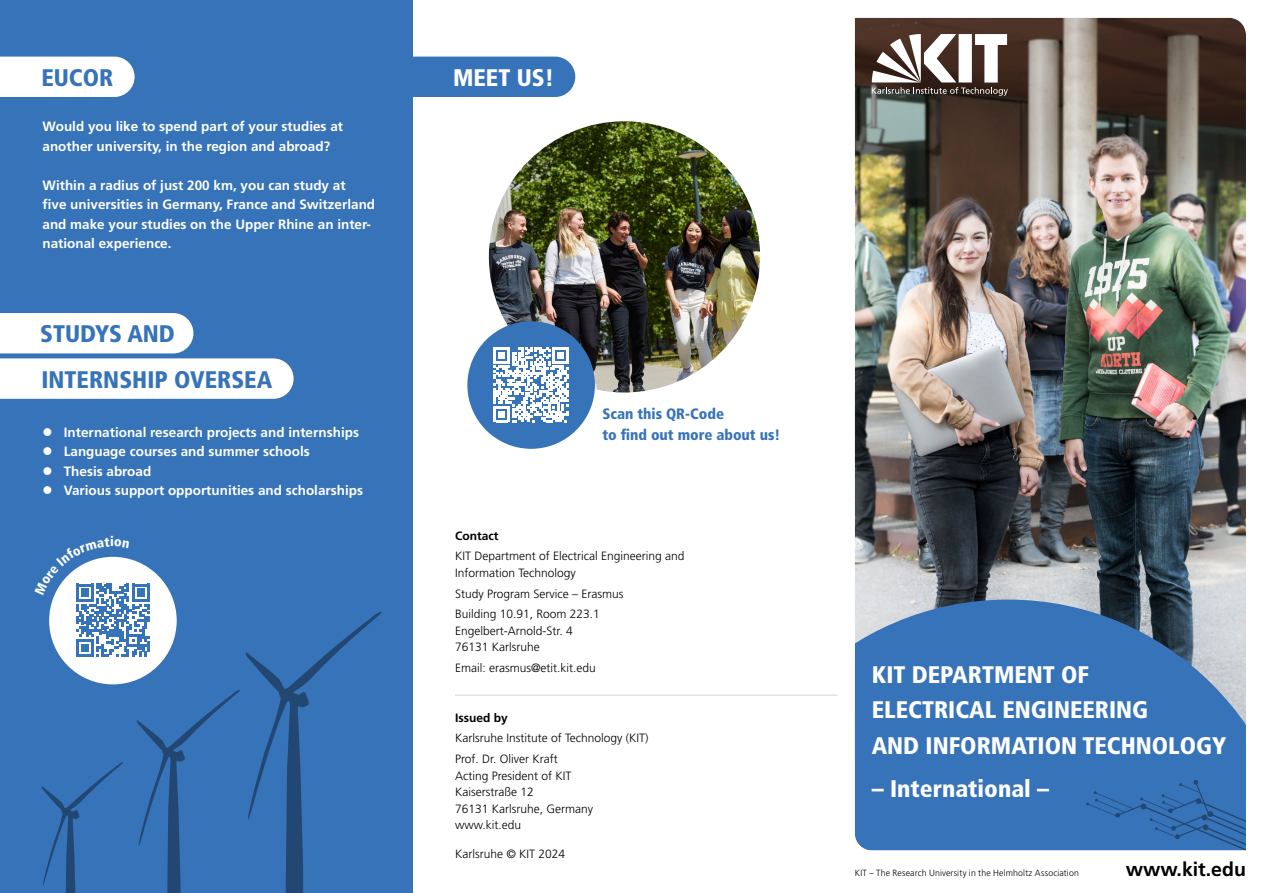
<style>
.page{position:relative;width:1263px;height:893px;background:#fff}
.page>*{position:absolute;margin:0;border:0;box-sizing:border-box;transform-origin:0 0}
.Überschrift_Standard{font:900 condensed 24px "Frutiger LT Std";color:#fff}
.Überschrift_Standard-2{font:900 condensed 24px "Frutiger LT Std";color:#3773b9}
.Überschrift_weiß{font:900 condensed 24px "Frutiger LT Std";color:#3773b9}
.Überschrift_weiß-2{font:900 condensed 24px "Frutiger LT Std";color:#fff}
.Titel__Aufzählung{font:900 condensed 24px "Frutiger LT Std";color:#3773b9}
.t1{font:700 19.5px "Frutiger LT Std";color:#000}
.Fließtext{font:900 condensed 15px/21px "Frutiger LT Std";color:#3773b9}
.Fließtext-2{font:700 13.5px/19.5px "Frutiger LT Std";color:#fff}
.Fließtext-3{font:900 condensed 13.5px "Frutiger LT Std";color:#fff}
.t2{font:300 12px/16.5px "Frutiger LT Std";color:#000}
.t3{font:700 12px "Frutiger LT Std";color:#000}
.t4{font:300 9px "Frutiger LT Std";letter-spacing:.02em;color:#000}
</style>
<div class="page">
<div style="left:0;top:0;width:412px;height:893px;background:#3773b9"></div>
<hr style="left:455px;top:694px;width:383px;height:2px;background:#e3e3e3">
<svg style="left:137px;top:690px;width:103px;height:203px"></svg>
<svg style="left:41px;top:762px;width:82px;height:131px"></svg>
<svg style="left:246px;top:612px;width:136px;height:281px"></svg>
<div style="left:0;top:57px;width:135px;height:40px;background:#fff"></div>
<div style="left:412px;top:57px;width:163px;height:40px;background:#3773b9"></div>
<div style="left:49px;top:557px;width:128px;height:127px;background:#fff;border-radius:50%"></div>
<svg style="left:0;top:313px;width:294px;height:86px"></svg>
<img style="left:489px;top:121px;width:271px;height:271px;border-radius:136px">
<div style="left:467px;top:321px;width:128px;height:128px;background:#3773b9;border-radius:50%"></div>
<svg style="left:494px;top:347px;width:75px;height:75px"></svg>
<img style="left:854px;top:17px;width:392px;height:834px">
<svg style="left:49px;top:556px;width:100px;height:101px"></svg>
<p class="Titel__Aufzählung" style="left:41px;top:63px;width:73px">EUCOR</p>
<p class="Fließtext-2" style="left:43px;top:117px;width:302px">Would you like to spend part of your studies at another university, in the region and abroad?</p>
<p class="Fließtext-2" style="left:43px;top:176px;width:334px">Within a radius of just 200 km, you can study at<br>five universities in Germany, France and Switzerland and make your studies on the Upper Rhine an inter&shy;national experience.</p>
<p class="Überschrift_weiß" style="left:40px;top:319px;width:136px">STUDYS AND</p>
<p class="Überschrift_Standard-2" style="left:42px;top:365px;width:232px">INTERNSHIP OVERSEA</p>
<p class="Fließtext-2" style="left:64px;top:422px;width:297px">International research projects and internships</p>
<p class="Fließtext-2" style="left:64px;top:442px;width:247px">Language courses and summer schools</p>
<p class="Fließtext-2" style="left:64px;top:461px;width:89px">Thesis abroad</p>
<p class="Fließtext-2" style="left:64px;top:481px;width:301px">Various support opportunities and scholarships</p>
<p class="Fließtext-3" style="left:110px;top:534px;width:5px">i</p>
<p class="Überschrift_weiß-2" style="left:453px;top:63px;width:102px">MEET US!</p>
<p class="Fließtext" style="left:602px;top:403px;width:179px">Scan this QR-Code<br>to find out more about us!</p>
<p class="t3" style="left:455px;top:528px;width:45px">Contact</p>
<p class="t2" style="left:455px;top:548px;width:231px">KIT Department of Electrical Engineering and<br>Information Technology</p>
<p class="t2" style="left:455px;top:585px;width:170px">Study Program Service – Erasmus</p>
<p class="t2" style="left:455px;top:606px;width:146px">Building 10.91, Room 223.1<br>Engelbert-Arnold-Str. 4<br>76131 Karlsruhe</p>
<p class="t2" style="left:455px;top:660px;width:142px">Email: erasmus@etit.kit.edu</p>
<p class="t3" style="left:455px;top:710px;width:54px">Issued by</p>
<p class="t2" style="left:455px;top:730px;width:195px">Karlsruhe Institute of Technology (KIT)</p>
<p class="t2" style="left:455px;top:751px;width:140px">Prof. Dr. Oliver Kraft<br>Acting President of KIT<br>Kaiserstraße 12<br>76131 Karlsruhe, Germany www.kit.edu</p>
<p class="t2" style="left:455px;top:846px;width:112px">Karlsruhe © KIT 2024</p>
<p class="Überschrift_Standard" style="left:872px;top:660px;width:219px">KIT DEPARTMENT OF</p>
<p class="Überschrift_Standard" style="left:872px;top:696px;width:278px">ELECTRICAL ENGINEERING</p>
<p class="Überschrift_Standard" style="left:872px;top:731px;width:356px">AND INFORMATION TECHNOLOGY</p>
<p class="Überschrift_Standard" style="left:872px;top:775px;width:179px">– International –</p>
<p class="t4" style="left:855px;top:868px;width:226px">KIT – The Research University in the Helmholtz Association</p>
<p class="t1" style="left:1126px;top:858px;width:122px">www.kit.edu</p>
</div>
